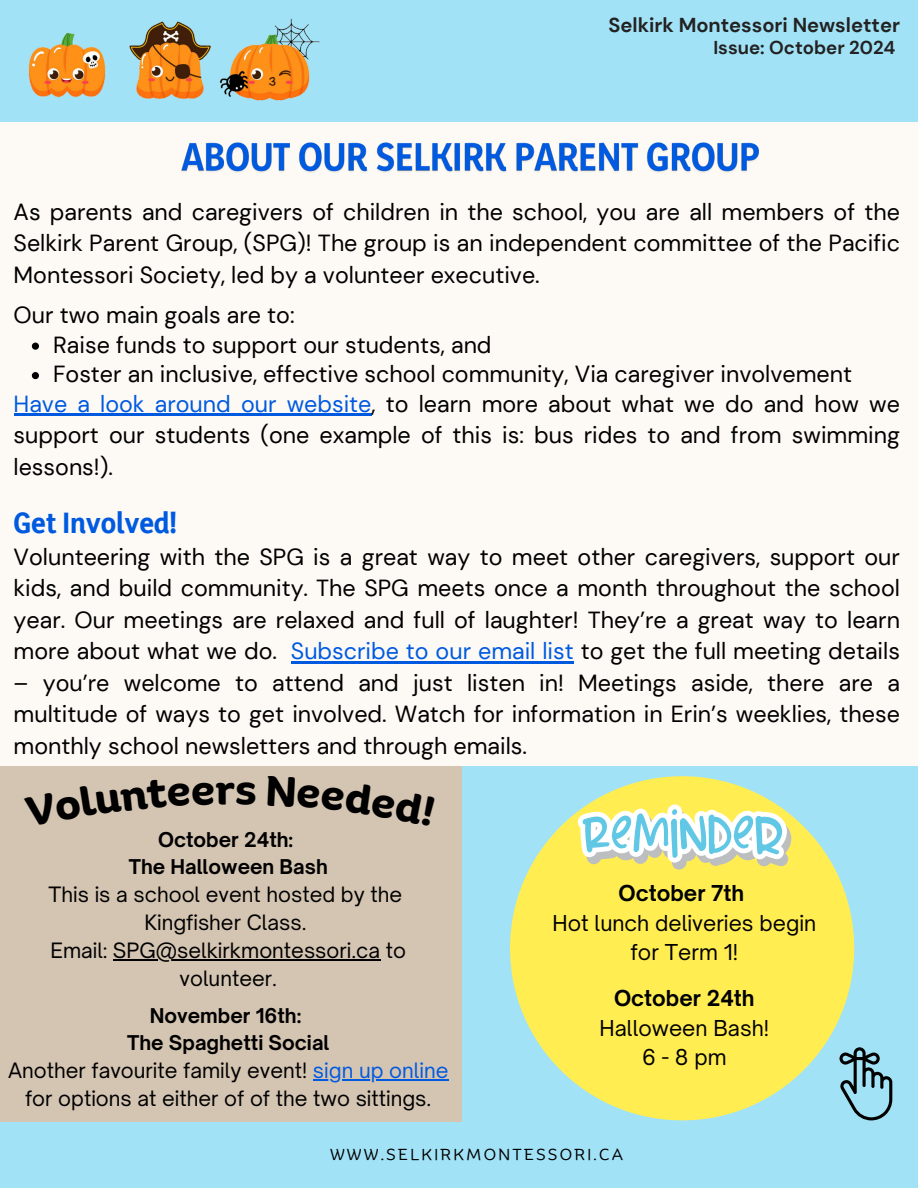
<style>
.page{position:relative;width:918px;height:1188px;background:#fdfaf5}
.page>*{position:absolute;margin:0;border:0;box-sizing:border-box;transform-origin:0 0}
.t1{font:700 39.9px "Binate Display";color:#000}
.t2{font:31.05px "Yaldevi Colombo Bold 1";color:#005ae0}
.t3{font:23.25px/31.5px "DM Sans";color:#000;text-align:justify}
.t4{font:21px/29.2px "Open Sauce One";color:#000;text-align:center}
.t5{font:700 21px "Open Sauce One";color:#000}
.t6{font:20.25px/28.2px "Open Sauce One";color:#000;text-align:center}
.t7{font:700 20.1px "DM Sans";color:#222}
.t8{font:700 19.5px/27px "Open Sauce One";color:#000;text-align:center}
.t9{font:700 18.6px "DM Sans";color:#222}
.t10{font:15.45px "Binate Display";letter-spacing:.15em;color:#000}
.s1{color:#005ae0}
</style>
<div class="page">
<div style="left:0;top:0;width:918px;height:104px;background:#a2e2f6"></div>
<div style="left:0;top:1121px;width:918px;height:67px;background:#a2e2f6"></div>
<div style="left:0;top:766px;width:468px;height:355px;background:#d4c4b2"></div>
<div style="left:463px;top:766px;width:455px;height:355px;background:#a2e2f6"></div>
<div style="left:510px;top:776px;width:344px;height:344px;background:#ffed52;border-radius:50%"></div>
<svg style="left:840px;top:1047px;width:52px;height:73px"></svg>
<svg style="left:578px;top:804px;width:213px;height:66px"></svg>
<div style="left:0;top:18px;width:918px;height:104px;background:#a2e2f6"></div>
<svg style="left:32px;top:343px;width:7px;height:7px"></svg>
<svg style="left:32px;top:372px;width:7px;height:7px"></svg>
<hr style="left:14px;top:414px;width:358px;height:2px;background:#005ae0">
<hr style="left:291px;top:661px;width:283px;height:3px;background:#005ae0">
<hr style="left:113px;top:959px;width:267px;height:1px;background:#000">
<hr style="left:313px;top:1079px;width:135px;height:2px;background:#005ae0">
<img style="left:181px;top:142px;width:578px;height:30px">
<img style="left:28px;top:18px;width:292px;height:83px">
<p class="t7" style="left:609px;top:12px;width:293px">Selkirk Montessori Newsletter</p>
<p class="t9" style="left:713px;top:36px;width:184px">Issue: October 2024</p>
<h4 class="t7" style="left:589px;top:15px;width:293px">Selkirk Montessori Newsletter</h4>
<h4 class="t9" style="left:693px;top:39px;width:184px">Issue: October 2024</h4>
<p class="t3" style="left:14px;top:196px;width:888px">As parents and caregivers of children in the school, you are all members of the Selkirk Parent Group, (SPG)! The group is an independent committee of the Pacific Montessori Society, led by a volunteer executive.</p>
<h4 class="t3" style="left:14px;top:300px;width:283px">Our two main goals are to:</h4>
<h3 class="t3" style="left:53px;top:329px;width:440px">Raise funds to support our students, and</h3>
<h3 class="t3" style="left:53px;top:359px;width:801px">Foster an inclusive, effective school community, Via caregiver involvement</h3>
<p class="t3" style="left:14px;top:388px;width:888px"><span class="s1">Have a look around our website</span>, to learn more about what we do and how we support our students (one example of this is: bus rides to and from swimming lessons!).</p>
<p class="t2" style="left:14px;top:503px;width:165px">Get Involved!</p>
<p class="t3" style="left:14px;top:541px;width:888px">Volunteering with the SPG is a great way to meet other caregivers, support our kids, and build community. The SPG meets once a month throughout the school year. Our meetings are relaxed and full of laughter! They’re a great way to learn more about what we do. <span class="s1">Subscribe to our email list</span> to get the full meeting details</p>
<p class="t3" style="left:14px;top:667px;width:888px">– you’re welcome to attend and just listen in! Meetings aside, there are a multitude of ways to get involved. Watch for information in Erin’s weeklies, these monthly school newsletters and through emails.</p>
<h1 class="t1" style="left:216px;top:752px;width:22px">r</h1>
<h3 class="t8" style="left:129px;top:826px;width:201px">October 24th:<br>The Halloween Bash</h3>
<h3 class="t6" style="left:49px;top:880px;width:359px">This is a school event hosted by the<br>Kingfisher Class.<br>Email: SPG@selkirkmontessori.ca to</h3>
<h3 class="t6" style="left:180px;top:964px;width:99px">volunteer.</h3>
<h3 class="t8" style="left:127px;top:1002px;width:204px">November 16th:<br>The Spaghetti Social</h3>
<h3 class="t6" style="left:8px;top:1056px;width:442px">Another favourite family event! <span class="s1">sign up online</span></h3>
<h2 class="t6" style="left:25px;top:1085px;width:408px">for options at either of of the two sittings.</h2>
<p class="t5" style="left:618px;top:880px;width:127px">October 7th</p>
<p class="t4" style="left:552px;top:908px;width:265px">Hot lunch deliveries begin for Term 1!</p>
<p class="t5" style="left:614px;top:985px;width:142px">October 24th</p>
<p class="t4" style="left:600px;top:1013px;width:171px">Halloween Bash!<br>6-8pm</p>
<h4 class="t10" style="left:330px;top:1140px;width:295px">WWW.SELKIRKMONTESSORI.CA</h4>
</div>
